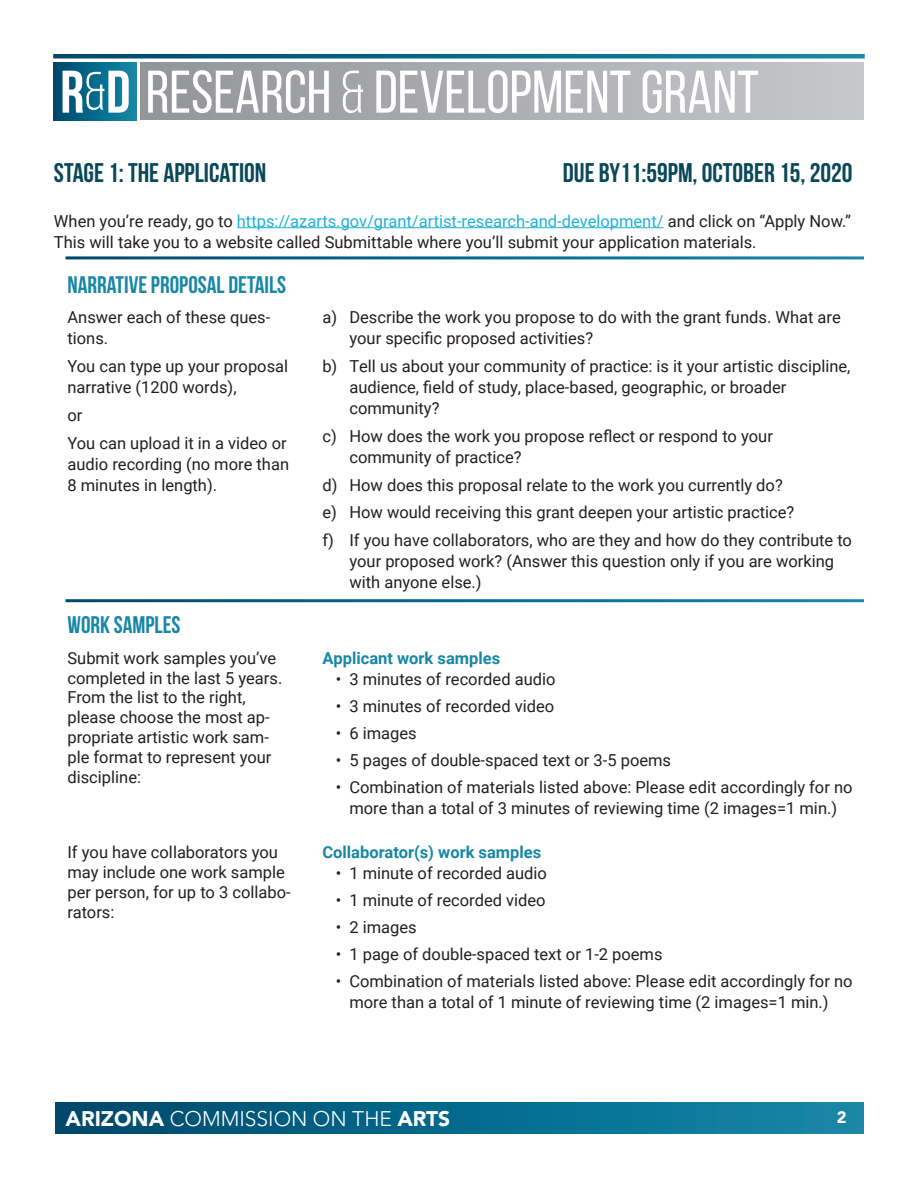
<style>
.page{position:relative;width:918px;height:1188px;background:#fff}
.page>*{position:absolute;margin:0;border:0;box-sizing:border-box;transform-origin:0 0}
.t1{font:60px "Bebas Neue";color:#fff}
.Header_2{font:700 27px "Bebas Neue";color:#094859}
.Header_3{font:700 24px "Bebas Neue";color:#1887a6}
.t2{font:300 21px "Avenir LT Std";color:#fff}
.Body_1{font:16.5px/21px "Roboto";color:#231f20}
.Header_5{font:700 16.5px "Roboto";color:#1887a6}
.t3{font:900 16.5px "Avenir LT Std";color:#fff}
.s1{font-weight:700}
.s2{font-size:54px}
.s3{font-style:inherit}
.s4{color:#20b1d8}
.s5{font-weight:900}
</style>
<div class="page">
<div style="left:141px;top:63px;width:723px;height:57px;background:linear-gradient(to right,#939598,#c7c8ca)"></div>
<div style="left:54px;top:63px;width:82px;height:57px;background:linear-gradient(to right,#00496e,#1388a8)"></div>
<div style="left:55px;top:1102px;width:809px;height:31px;background:linear-gradient(to right,#00496e,#1489a9)"></div>
<svg style="left:53px;top:54px;width:812px;height:4px;background:#06698b"></svg>
<hr style="left:237px;top:227px;width:427px;height:1px;background:#20b1d8">
<h1 class="t1" style="left:60px;top:59px;width:700px"><span class="s1">R</span><span class="s2">&amp;</span><span class="s1">D</span> RESEARCH <span class="s3">&amp;</span> DEVELOPMENT GRANT</h1>
<p class="Header_2" style="left:54px;top:158px;width:214px">STAGE 1: THE APPLICATION</p>
<p class="Header_2" style="left:563px;top:158px;width:291px">DUE BY11:59PM, OCTOBER 15, 2020</p>
<p class="Body_1" style="left:54px;top:210px;width:798px">When you’re ready, go to <span class="s4">https://azarts.gov/grant/artist-research-and-development/</span> and click on “Apply Now.”<br>This will take you to a website called Submittable where you’ll submit your application materials.</p>
<p class="Header_3" style="left:67px;top:271px;width:220px">NARRATIVE PROPOSAL DETAILS</p>
<p class="Body_1" style="left:67px;top:306px;width:204px">Answer each of these ques&shy;tions.</p>
<p class="Body_1" style="left:67px;top:355px;width:222px">You can type up your proposal narrative (1200 words),</p>
<p class="Body_1" style="left:67px;top:404px;width:16px">or</p>
<p class="Body_1" style="left:67px;top:432px;width:223px">You can upload it in a video or audio recording (no more than<br>8 minutes in length).</p>
<p class="Body_1" style="left:349px;top:306px;width:493px;text-indent:-27px">a) Describe the work you propose to do with the grant funds. What are your specific proposed activities?</p>
<p class="Body_1" style="left:349px;top:355px;width:503px;text-indent:-27px">b) Tell us about your community of practice: is it your artistic discipline, audience, field of study, place-based, geographic, or broader community?</p>
<p class="Body_1" style="left:349px;top:425px;width:425px;text-indent:-27px">c) How does the work you propose reflect or respond to your community of practice?</p>
<p class="Body_1" style="left:322px;top:474px;width:462px">d) How does this proposal relate to the work you currently do?</p>
<p class="Body_1" style="left:322px;top:501px;width:473px">e) How would receiving this grant deepen your artistic practice?</p>
<p class="Body_1" style="left:349px;top:529px;width:504px;text-indent:-27px">f) If you have collaborators, who are they and how do they contribute to your proposed work? (Answer this question only if you are working with anyone else.)</p>
<p class="Header_3" style="left:67px;top:612px;width:115px">WORK SAMPLES</p>
<p class="Body_1" style="left:67px;top:647px;width:216px;line-height:19.8px">Submit work samples you’ve completed in the last 5 years.<br>From the list to the right, please choose the most ap&shy;propriate artistic work sam&shy;ple format to represent your discipline:</p>
<p class="Header_5" style="left:322px;top:646px;width:179px">Applicant work samples</p>
<p class="Body_1" style="left:336px;top:668px;width:221px">• 3 minutes of recorded audio</p>
<p class="Body_1" style="left:336px;top:695px;width:220px">• 3 minutes of recorded video</p>
<p class="Body_1" style="left:336px;top:722px;width:82px">• 6 images</p>
<p class="Body_1" style="left:336px;top:749px;width:337px">• 5 pages of double-spaced text or 3-5 poems</p>
<p class="Body_1" style="left:336px;top:776px;width:518px;text-align:center">• Combination of materials listed above: Please edit accordingly for no more than a total of 3 minutes of reviewing time (2 images=1 min.)</p>
<p class="Body_1" style="left:67px;top:842px;width:225px;line-height:19.8px">If you have collaborators you may include one work sample per person, for up to 3 collabo&shy;rators:</p>
<p class="Header_5" style="left:322px;top:841px;width:220px">Collaborator(s) work samples</p>
<p class="Body_1" style="left:336px;top:862px;width:213px">• 1 minute of recorded audio</p>
<p class="Body_1" style="left:336px;top:889px;width:211px">• 1 minute of recorded video</p>
<p class="Body_1" style="left:336px;top:916px;width:82px">• 2 images</p>
<p class="Body_1" style="left:336px;top:943px;width:328px">• 1 page of double-spaced text or 1-2 poems</p>
<p class="Body_1" style="left:349px;top:970px;width:505px;text-indent:-14px">• Combination of materials listed above: Please edit accordingly for no more than a total of 1 minute of reviewing time (2 images=1 min.)</p>
<p class="t2" style="left:66px;top:1107px;width:386px"><span class="s5">ARIZONA</span> COMMISSION ON THE <span class="s5">ARTS</span></p>
<p class="t3" style="left:837px;top:1107px;width:11px">2</p>
</div>
